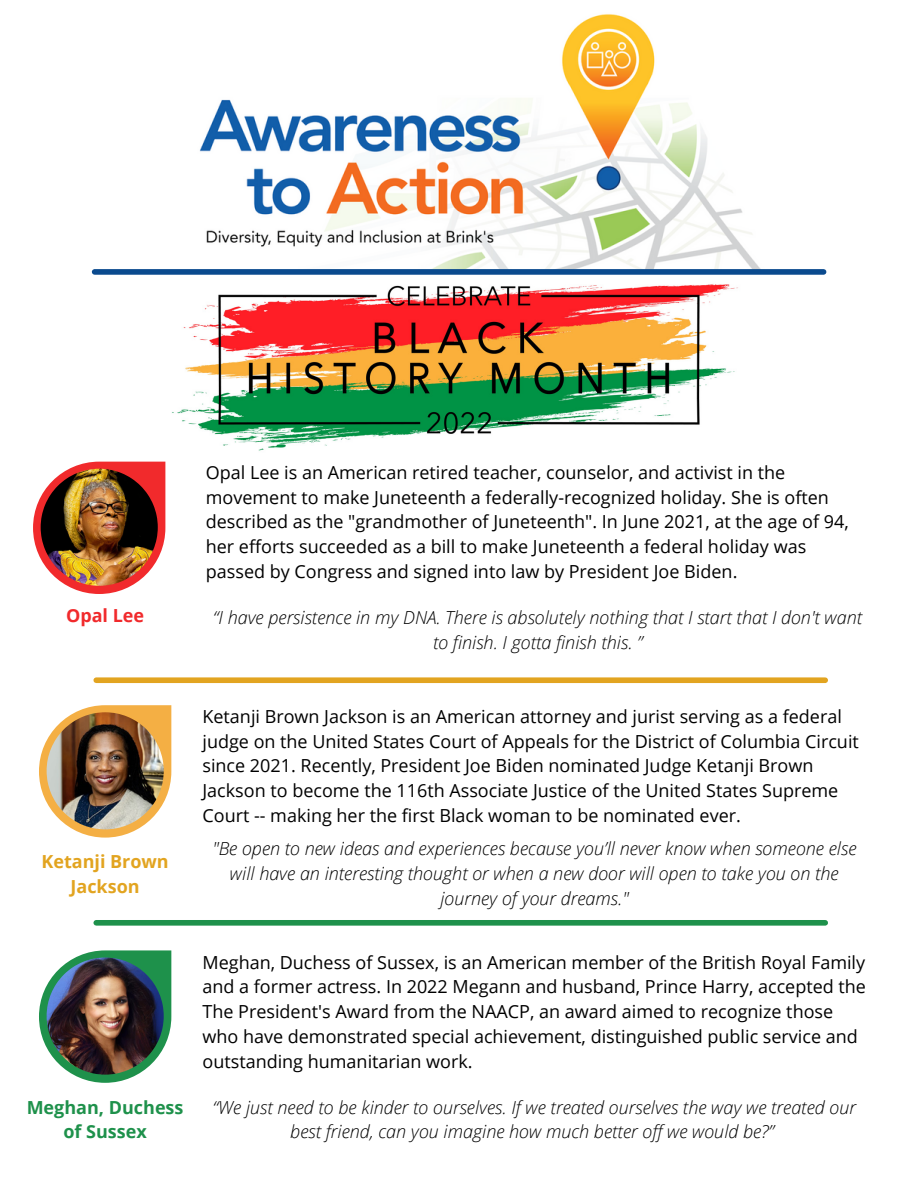
<style>
.page{position:relative;width:918px;height:1188px;background:#fff}
.page>*{position:absolute;margin:0;border:0;box-sizing:border-box;transform-origin:0 0}
.t1{font:18px/24.8px "Open Sans";color:#000}
.t2{font:italic 300 18px/24.8px "Open Sans";color:#000;text-align:center}
.t3{font:700 18px/24.8px "Open Sans";color:#1e914b;text-align:center}
.t4{font:700 18px/24.8px "Open Sans";color:#e2a420;text-align:center}
.t5{font:700 18px "Open Sans";color:#f12a2c}
</style>
<div class="page">
<img style="left:199px;top:14px;width:628px;height:261px">
<div style="left:95px;top:269px;width:729px;height:6px;background:#0a4a8e"></div>
<img style="left:172px;top:284px;width:566px;height:167px">
<svg style="left:33px;top:462px;width:132px;height:132px"></svg>
<img style="left:41px;top:469px;width:117px;height:117px">
<svg style="left:39px;top:705px;width:132px;height:133px"></svg>
<img style="left:47px;top:712px;width:117px;height:117px">
<svg style="left:39px;top:950px;width:132px;height:133px"></svg>
<img style="left:47px;top:958px;width:117px;height:117px">
<div style="left:96px;top:677px;width:729px;height:6px;background:#e2a420"></div>
<div style="left:96px;top:920px;width:729px;height:6px;background:#1e914b"></div>
<p class="t5" style="left:66px;top:603px;width:80px">Opal Lee</p>
<p class="t1" style="left:206px;top:460px;width:644px">Opal Lee is an American retired teacher, counselor, and activist in the movement to make Juneteenth a federally-recognized holiday. She is often described as the "grandmother of Juneteenth". In June 2021, at the age of 94, her efforts succeeded as a bill to make Juneteenth a federal holiday was passed by Congress and signed into law by President Joe Biden.</p>
<p class="t2" style="left:213px;top:604px;width:651px">“I have persistence in my DNA. There is absolutely nothing that I start that I don't want to finish. I gotta finish this. ”</p>
<p class="t4" style="left:41px;top:849px;width:129px">Ketanji Brown<br>Jackson</p>
<p class="t3" style="left:27px;top:1094px;width:158px">Meghan, Duchess of Sussex</p>
<p class="t1" style="left:203px;top:704px;width:658px">Ketanji Brown Jackson is an American attorney and jurist serving as a federal judge on the United States Court of Appeals for the District of Columbia Circuit since 2021. Recently, President Joe Biden nominated Judge Ketanji Brown Jackson to become the 116th Associate Justice of the United States Supreme Court -- making her the first Black woman to be nominated ever.</p>
<p class="t2" style="left:212px;top:836px;width:646px">"Be open to new ideas and experiences because you’ll never know when someone else will have an interesting thought or when a new door will open to take you on the journey of your dreams."</p>
<p class="t1" style="left:203px;top:949px;width:665px">Meghan, Duchess of Sussex, is an American member of the British Royal Family and a former actress. In 2022 Megann and husband, Prince Harry, accepted the The President's Award from the NAACP, an award aimed to recognize those who have demonstrated special achievement, distinguished public service and outstanding humanitarian work.</p>
<p class="t2" style="left:213px;top:1094px;width:645px">“We just need to be kinder to ourselves. If we treated ourselves the way we treated our best friend, can you imagine how much better off we would be?”</p>
</div>
